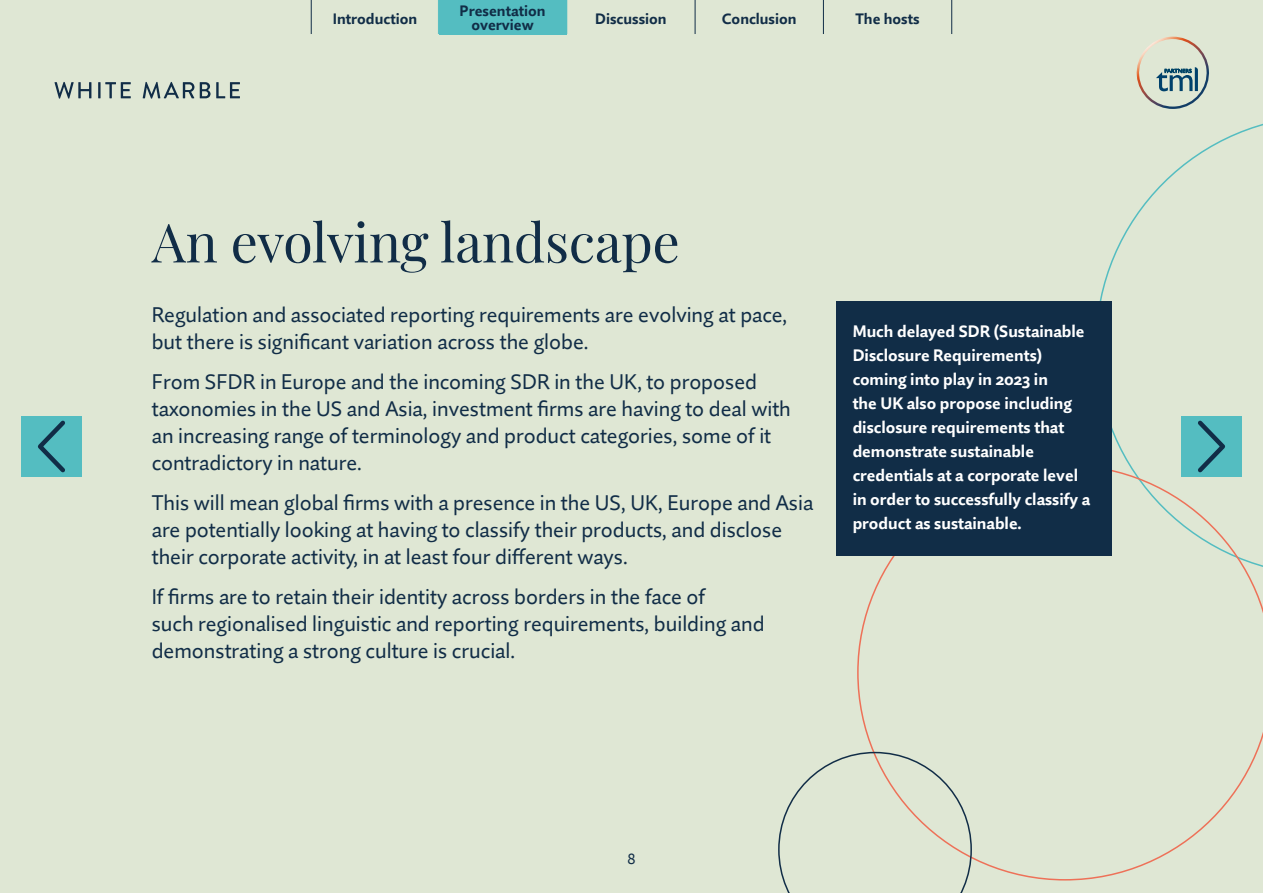
<style>
.page{position:relative;width:1263px;height:893px;background:#dfe7d4}
.page>*{position:absolute;margin:0;border:0;box-sizing:border-box;transform-origin:0 0}
.t1{font:54px "Playfair Display";letter-spacing:-.005em;color:#112d47}
.t2{font:21px/27px "Quire Sans";color:#112d47}
.t3{font:700 16.5px/24px "Quire Sans";color:#fff}
.t4{font:700 15px/13.5px "Quire Sans";color:#112d47;text-align:center}
.t5{font:15px "Quire Sans";color:#112d47}
</style>
<div class="page">
<svg style="left:54px;top:82px;width:37px;height:17px"></svg>
<hr style="left:98px;top:82px;width:3px;height:16px;background:#112d47">
<svg style="left:105px;top:82px;width:26px;height:16px"></svg>
<svg style="left:143px;top:82px;width:51px;height:17px"></svg>
<svg style="left:200px;top:82px;width:40px;height:16px"></svg>
<svg style="left:1136px;top:37px;width:73px;height:72px"></svg>
<svg style="left:1095px;top:123px;width:168px;height:342px"></svg>
<svg style="left:857px;top:465px;width:406px;height:415px"></svg>
<svg style="left:778px;top:752px;width:194px;height:141px"></svg>
<div style="left:836px;top:302px;width:275px;height:254px;background:#112d47"></div>
<div style="left:439px;top:0;width:127px;height:34px;background:#54bdc1"></div>
<hr style="left:566px;top:0;width:1px;height:34px;background:#54bdc1">
<hr style="left:695px;top:0;width:1px;height:34px;background:#112d47">
<hr style="left:823px;top:0;width:1px;height:34px;background:#112d47">
<hr style="left:951px;top:0;width:1px;height:34px;background:#112d47">
<hr style="left:311px;top:0;width:1px;height:34px;background:#112d47">
<hr style="left:438px;top:0;width:1px;height:34px;background:#54bdc1">
<div style="left:1181px;top:416px;width:61px;height:61px;background:#54bdc1"></div>
<svg style="left:1198px;top:420px;width:27px;height:53px"></svg>
<div style="left:21px;top:416px;width:61px;height:61px;background:#54bdc1"></div>
<svg style="left:38px;top:420px;width:27px;height:53px"></svg>
<p class="t4" style="left:460px;top:4px;width:87px">Presentation overview</p>
<p class="t4" style="left:595px;top:12px;width:73px">Discussion</p>
<p class="t4" style="left:722px;top:12px;width:76px">Conclusion</p>
<p class="t4" style="left:333px;top:12px;width:86px">Introduction</p>
<p class="t4" style="left:855px;top:12px;width:66px">The hosts</p>
<h1 class="t1" style="left:152px;top:200px;width:530px">An evolving landscape</h1>
<p class="t2" style="left:152px;top:301px;width:637px">Regulation and associated reporting requirements are evolving at pace, but there is significant variation across the globe.</p>
<p class="t2" style="left:152px;top:368px;width:641px">From SFDR in Europe and the incoming SDR in the UK, to proposed taxonomies in the US and Asia, investment firms are having to deal with an increasing range of terminology and product categories, some of it contradictory in nature.</p>
<p class="t2" style="left:152px;top:489px;width:663px">This will mean global firms with a presence in the US, UK, Europe and Asia are potentially looking at having to classify their products, and disclose their corporate activity, in at least four different ways.</p>
<p class="t2" style="left:152px;top:583px;width:614px">If firms are to retain their identity across borders in the face of<br>such regionalised linguistic and reporting requirements, building and demonstrating a strong culture is crucial.</p>
<p class="t3" style="left:853px;top:319px;width:239px">Much delayed SDR (Sustainable<br>Disclosure Requirements) coming into play in 2023 in<br>the UK also propose including disclosure requirements that demonstrate sustainable credentials at a corporate level in order to successfully classify a product as sustainable.</p>
<p class="t5" style="left:627px;top:850px;width:10px">8</p>
</div>
